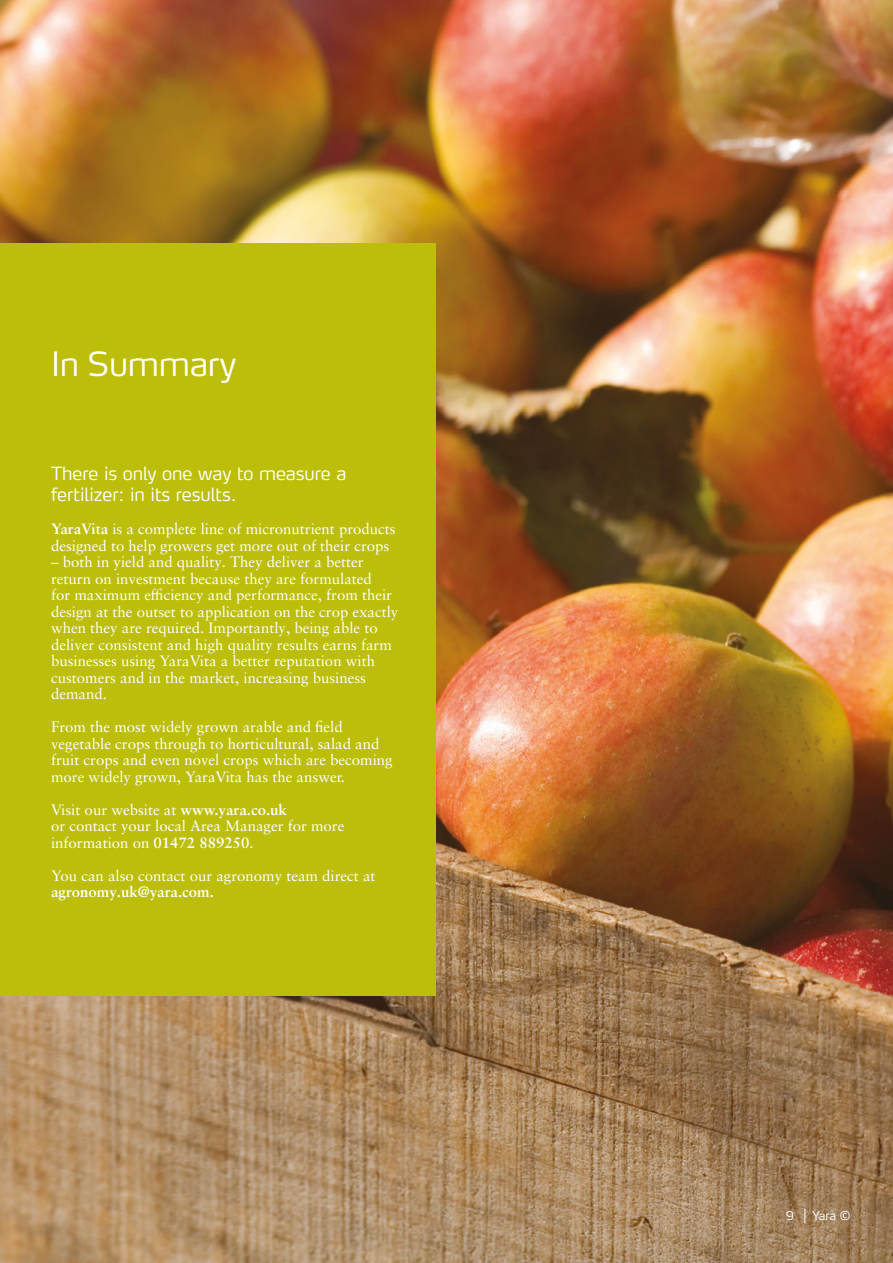
<style>
.page{position:relative;width:893px;height:1263px;background:#fff}
.page>*{position:absolute;margin:0;border:0;box-sizing:border-box;transform-origin:0 0}
.t1{font:300 33px "Max OT";letter-spacing:-.01em;color:#fff}
.t2{font:300 18px/21px "Yara Max LF";color:#fff}
.t3{font:15px/16.5px "Sabon LT Pro";color:#fff}
._4_Main_heading_47pt{font:300 12px "Yara Max LF";color:#fff}
.s1{font-weight:700}
</style>
<div class="page">
<img style="left:0;top:0;width:893px;height:1263px">
<div style="left:0;top:244px;width:436px;height:752px;background:#bcbe0a"></div>
<svg style="left:804px;top:1209px;width:1px;height:14px"></svg>
<p class="t1" style="left:51px;top:342px;width:187px">In Summary</p>
<p class="t2" style="left:51px;top:463px;width:297px">There is only one way to measure a fertilizer: in its results.</p>
<p class="t3" style="left:51px;top:520px;width:346px"><span class="s1">YaraVita</span> is a complete line of micronutrient products designed to help growers get more out of their crops</p>
<p class="t3" style="left:51px;top:553px;width:349px">– both in yield and quality. They deliver a better return on investment because they are formulated<br>for maximum efficiency and performance, from their design at the outset to application on the crop exactly when they are required. Importantly, being able to deliver consistent and high quality results earns farm businesses using YaraVita a better reputation with customers and in the market, increasing business demand.</p>
<p class="t3" style="left:51px;top:718px;width:343px">From the most widely grown arable and field vegetable crops through to horticultural, salad and fruit crops and even novel crops which are becoming more widely grown, YaraVita has the answer.</p>
<p class="t3" style="left:51px;top:801px;width:237px">Visit our website at <span class="s1">www.yara.co.uk</span></p>
<p class="t3" style="left:51px;top:817px;width:295px">or contact your local Area Manager for more information on <span class="s1">01472 889250</span>.</p>
<p class="t3" style="left:51px;top:867px;width:326px">You can also contact our agronomy team direct at <span class="s1">agronomy.uk@yara.com.</span></p>
<p class="_4_Main_heading_47pt" style="left:786px;top:1208px;width:10px">9</p>
<p class="_4_Main_heading_47pt" style="left:812px;top:1208px;width:39px">Yara ©</p>
</div>
